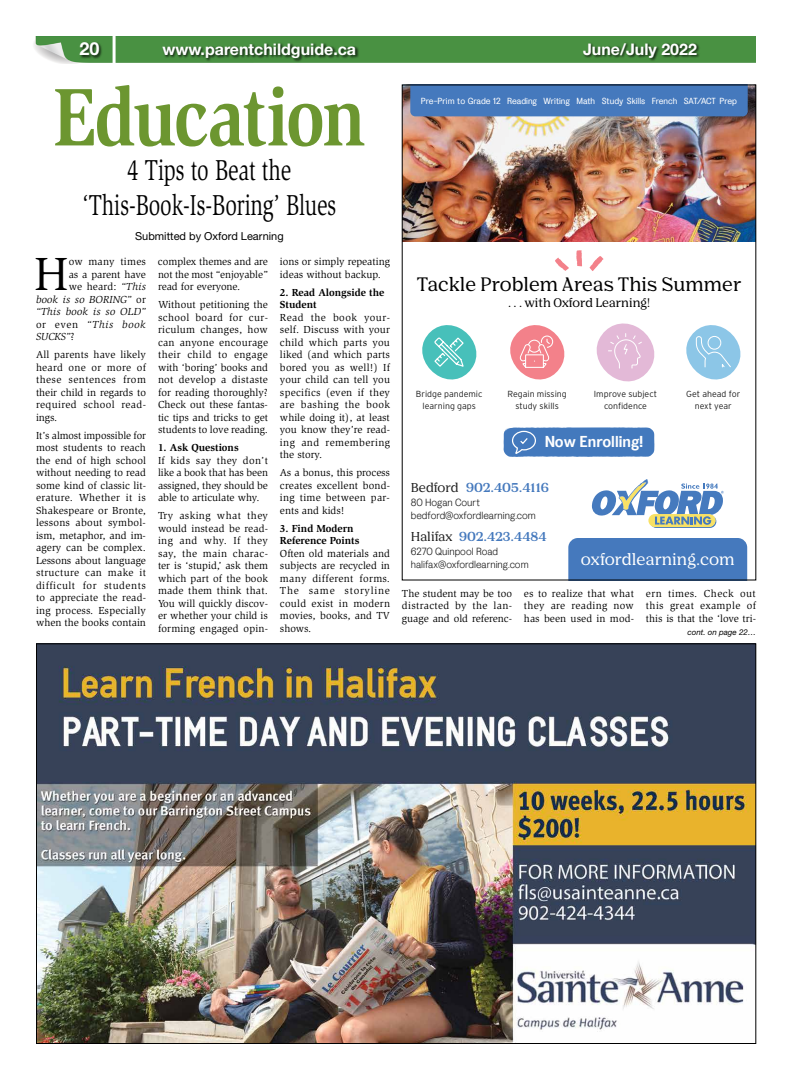
<style>
.page{position:relative;width:792px;height:1080px;background:#fff}
.page>*{position:absolute;margin:0;border:0;box-sizing:border-box;transform-origin:0 0}
.t1{font:700 84px "Slimbach Std";letter-spacing:-.035em;color:#6c9630;scale:.85 1}
.t2{font:47.8px "Slimbach Std";color:#000}
.t3{font:29.6px/35.5px "Slimbach Std";letter-spacing:-.005em;color:#000;text-align:center;scale:.73 1}
.t4{font:600 18.7px "Nib";color:#000}
.t5{font:700 18px "Helvetica Neue LT Std";color:#fff}
.t6{font:700 16px "Helvetica Neue LT Std";color:#fff}
.t7{font:600 15.9px "Nib";color:#fff}
.t8{font:700 15.8px "La Fabrique";color:#fff}
.t9{font:700 12.5px "Nib Pro";color:#4579bd}
.t10{font:600 12px "Nib";color:#000}
.t11{font:11px "Helvetica Neue LT Std";color:#000}
.t12{font:10.5px/12.5px "Slimbach Std";color:#000;text-align:justify}
.t13{font:700 10.5px/12.5px "Slimbach Std";color:#000}
.t14{font:italic 10.5px "Slimbach Std";letter-spacing:.02em;color:#000}
.t15{font:italic 10.5px "Slimbach Std";letter-spacing:.06em;color:#000}
.t16{font:10.5px "Slimbach Std";letter-spacing:.025em;color:#000}
.t17{font:300 10.4px/13.5px "La Fabrique";color:#1e1e1e}
.t18{font:300 8.8px/12.3px "Interstate";color:#1e1e1e;text-align:center}
.t19{font:8.8px "La Fabrique";color:#fff}
.t20{font:italic 8px "Helvetica Neue LT Std";color:#000}
.s1{font-style:italic}
.s2{font-style:normal}
.s3{font-weight:600;color:#1e1e1e}
</style>
<div class="page">
<img style="left:34px;top:36px;width:722px;height:27px">
<img style="left:38px;top:645px;width:716px;height:397px">
<img style="left:404px;top:86px;width:350px;height:156px">
<div style="left:568px;top:538px;width:179px;height:41px;background:#4579bd"></div>
<svg style="left:592px;top:479px;width:132px;height:49px"></svg>
<svg style="left:555px;top:257px;width:14px;height:14px"></svg>
<svg style="left:576px;top:250px;width:6px;height:16px"></svg>
<svg style="left:590px;top:256px;width:14px;height:15px"></svg>
<svg style="left:422px;top:325px;width:55px;height:55px"></svg>
<div style="left:410px;top:86px;width:338px;height:30px;background:#4579bd"></div>
<svg style="left:510px;top:325px;width:55px;height:55px"></svg>
<svg style="left:597px;top:323px;width:57px;height:58px"></svg>
<svg style="left:686px;top:325px;width:55px;height:55px"></svg>
<svg style="left:504px;top:427px;width:150px;height:30px;background:#4e81c1"></svg>
<hr style="left:113px;top:36px;width:3px;height:28px;background:#fff">
<div style="left:79px;top:42px;width:24px;height:17px;background:#000;opacity:.75"></div>
<div style="left:162px;top:43px;width:197px;height:19px;background:#000;opacity:.75"></div>
<div style="left:582px;top:42px;width:118px;height:20px;background:#000;opacity:.75"></div>
<h3 class="t5" style="left:79px;top:38px;width:22px">20</h3>
<h3 class="t6" style="left:162px;top:39px;width:195px">www.parentchildguide.ca</h3>
<h3 class="t6" style="left:583px;top:39px;width:115px">June/July 2022</h3>
<h1 class="t1" style="left:53px;top:67px;width:370px">Education</h1>
<h3 class="t3" style="left:83px;top:152px;width:349px">4 Tips to Beat the ‘This-Book-Is-Boring’ Blues</h3>
<p class="t11" style="left:135px;top:229px;width:150px">Submitted by Oxford Learning</p>
<h2 class="t2" style="left:34px;top:247px;width:36px">H</h2>
<p class="t16" style="left:69px;top:256px;width:79px">ow many times</p>
<p class="t12" style="left:69px;top:268px;width:79px">as a parent have</p>
<p class="t12" style="left:69px;top:281px;width:79px">we heard: <span class="s1">“This</span></p>
<p class="t14" style="left:36px;top:293px;width:111px">book is so BORING” <span class="s2">or</span></p>
<p class="t14" style="left:36px;top:306px;width:111px">“This book is so OLD”</p>
<p class="t15" style="left:36px;top:318px;width:111px"><span class="s2">or even</span> “This book</p>
<p class="t14" style="left:36px;top:331px;width:40px">SUCKS”<span class="s2">?</span></p>
<p class="t12" style="left:36px;top:349px;width:112px">All parents have likely heard one or more of these sentences from their child in regards to required school read&shy;ings.</p>
<p class="t12" style="left:36px;top:429px;width:112px">It’s almost impossible for most students to reach the end of high school without needing to read some kind of classic lit&shy;erature. Whether it is Shakespeare or Bronte, lessons about symbol&shy;ism, metaphor, and im&shy;agery can be complex.<br>Lessons about language structure can make it difficult for students to appreciate the read&shy;ing process. Especially when the books contain</p>
<p class="t12" style="left:158px;top:256px;width:112px">complex themes and are not the most “enjoyable” read for everyone.</p>
<p class="t12" style="left:158px;top:299px;width:112px">Without petitioning the school board for cur&shy;riculum changes, how can anyone encourage their child to engage with ‘boring’ books and not develop a distaste for reading thoroughly?<br>Check out these fantas&shy;tic tips and tricks to get students to love reading.</p>
<p class="t13" style="left:158px;top:441px;width:82px">1. Ask Questions</p>
<p class="t12" style="left:158px;top:454px;width:112px">If kids say they don’t like a book that has been assigned, they should be able to articulate why.</p>
<p class="t12" style="left:158px;top:510px;width:112px">Try asking what they would instead be read&shy;ing and why. If they say, the main charac&shy;ter is ‘stupid,’ ask them which part of the book made them think that.<br>You will quickly discov&shy;er whether your child is forming engaged opin-</p>
<p class="t12" style="left:280px;top:256px;width:112px">ions or simply repeating ideas without backup.</p>
<p class="t13" style="left:280px;top:286px;width:106px">2. Read Alongside the<br>Student</p>
<p class="t12" style="left:280px;top:311px;width:112px">Read the book your&shy;self. Discuss with your child which parts you liked (and which parts bored you as well!) If your child can tell you specifics (even if they are bashing the book while doing it), at least you know they’re read&shy;ing and remembering the story.</p>
<p class="t12" style="left:280px;top:466px;width:111px">As a bonus, this process creates excellent bond&shy;ing time between par&shy;ents and kids!</p>
<p class="t13" style="left:280px;top:522px;width:81px">3. Find Modern<br>Reference Points</p>
<p class="t12" style="left:280px;top:547px;width:112px">Often old materials and subjects are recycled in many different forms.<br>The same storyline could exist in modern movies, books, and TV shows.</p>
<p class="t19" style="left:421px;top:96px;width:318px">Pre-Prim to Grade 12 Reading Writing Math Study Skills French SAT/ACT Prep</p>
<h3 class="t4" style="left:417px;top:273px;width:326px">Tackle Problem Areas This Summer</h3>
<p class="t10" style="left:508px;top:295px;width:143px">. . . with Oxford Learning!</p>
<p class="t18" style="left:416px;top:387px;width:68px">Bridge pandemic learning gaps</p>
<p class="t18" style="left:508px;top:387px;width:61px">Regain missing study skills</p>
<p class="t18" style="left:594px;top:387px;width:65px">Improve subject confidence</p>
<p class="t18" style="left:686px;top:387px;width:55px">Get ahead for next year</p>
<h3 class="t8" style="left:545px;top:432px;width:100px">Now Enrolling!</h3>
<p class="t9" style="left:411px;top:480px;width:139px"><span class="s3">Bedford</span> 902.405.4116</p>
<p class="t17" style="left:411px;top:495px;width:127px">80 Hogan Court bedford@oxfordlearning.com</p>
<p class="t9" style="left:411px;top:529px;width:137px"><span class="s3">Halifax</span> 902.423.4484</p>
<p class="t17" style="left:411px;top:544px;width:119px">6270 Quinpool Road halifax@oxfordlearning.com</p>
<h3 class="t7" style="left:581px;top:550px;width:155px">oxfordlearning.com</h3>
<p class="t12" style="left:402px;top:587px;width:112px">The student may be too distracted by the lan&shy;guage and old referenc-</p>
<p class="t12" style="left:524px;top:587px;width:111px">es to realize that what they are reading now has been used in mod-</p>
<p class="t12" style="left:646px;top:587px;width:112px">ern times. Check out this great example of this is that the ‘love tri-</p>
<p class="t20" style="left:688px;top:627px;width:70px">cont. on page 22…</p>
</div>
